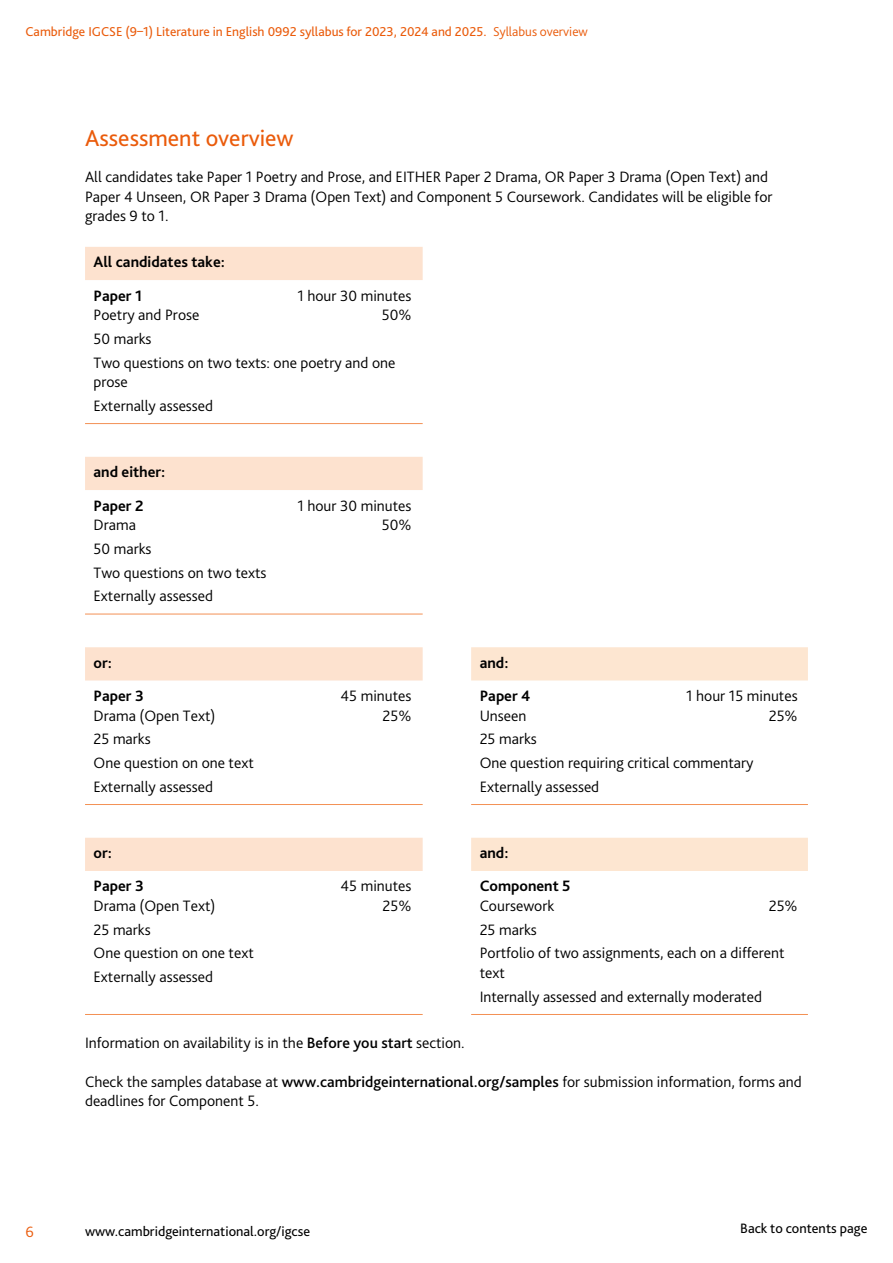
<style>
.page{position:relative;width:893px;height:1263px;background:#fff}
.page>*{position:absolute;margin:0;border:0;box-sizing:border-box;transform-origin:0 0}
.t1{font:24px "Bliss Pro";color:#ea5b0b}
.t2{font:300 15.75px/23.7px "Bliss Pro";color:#000}
.t3{font:700 15.75px/33.3px "Bliss Pro";color:#000}
.t4{font:300 15.75px "Bliss Pro";color:#ea5b0b}
.t5{font:14.25px "Bliss Pro";color:#000}
.t6{font:13.5px "Bliss Pro";color:#ea5b0b}
.s1{font-weight:300}
.s2{font-weight:500}
</style>
<div class="page">
<svg style="left:85px;top:247px;width:338px;height:624px"></svg>
<svg style="left:471px;top:647px;width:337px;height:224px"></svg>
<hr style="left:85px;top:423px;width:338px;height:1px;background:#f39154">
<hr style="left:85px;top:614px;width:338px;height:1px;background:#f39154">
<hr style="left:85px;top:804px;width:338px;height:1px;background:#f39154">
<hr style="left:85px;top:1014px;width:338px;height:1px;background:#f39154">
<hr style="left:471px;top:804px;width:337px;height:1px;background:#f39154">
<hr style="left:471px;top:1014px;width:337px;height:1px;background:#f39154">
<p class="t6" style="left:26px;top:23px;width:564px">Cambridge IGCSE (9–1) Literature in English 0992 syllabus for 2023, 2024 and 2025. <span class="s1">Syllabus overview</span></p>
<h1 class="t1" style="left:85px;top:123px;width:210px">Assessment overview</h1>
<p class="t2" style="left:85px;top:167px;width:689px;line-height:19.5px">All candidates take Paper 1 Poetry and Prose, and EITHER Paper 2 Drama, OR Paper 3 Drama (Open Text) and<br>Paper 4 Unseen, OR Paper 3 Drama (Open Text) and Component 5 Coursework. Candidates will be eligible for grades 9 to 1.</p>
<p class="t3" style="left:94px;top:245px;width:133px">All candidates take:<br>Paper 1</p>
<p class="t2" style="left:297px;top:283px;width:116px">1 hour 30 minutes</p>
<p class="t2" style="left:94px;top:303px;width:107px">Poetry and Prose</p>
<p class="t2" style="left:382px;top:303px;width:31px">50%</p>
<p class="t2" style="left:94px;top:327px;width:303px">50 marks<br>Two questions on two texts: one poetry and one</p>
<p class="t2" style="left:94px;top:370px;width:121px">prose<br>Externally assessed</p>
<p class="t3" style="left:94px;top:455px;width:73px">and either:<br>Paper 2</p>
<p class="t2" style="left:297px;top:493px;width:116px">1 hour 30 minutes</p>
<p class="t2" style="left:94px;top:513px;width:44px">Drama</p>
<p class="t2" style="left:382px;top:513px;width:31px">50%</p>
<p class="t2" style="left:94px;top:537px;width:175px">50 marks<br>Two questions on two texts<br>Externally assessed</p>
<p class="t3" style="left:94px;top:646px;width:20px">or:</p>
<p class="t3" style="left:480px;top:646px;width:30px">and:</p>
<p class="t3" style="left:94px;top:679px;width:52px">Paper 3</p>
<p class="t2" style="left:341px;top:684px;width:72px">45 minutes</p>
<p class="t2" style="left:94px;top:703px;width:123px">Drama (Open Text)</p>
<p class="t2" style="left:383px;top:703px;width:30px">25%</p>
<p class="t2" style="left:94px;top:727px;width:162px">25 marks<br>One question on one text<br>Externally assessed</p>
<p class="t3" style="left:480px;top:679px;width:52px">Paper 4</p>
<p class="t2" style="left:686px;top:684px;width:113px">1 hour 15 minutes</p>
<p class="t2" style="left:480px;top:703px;width:48px">Unseen</p>
<p class="t2" style="left:769px;top:703px;width:30px">25%</p>
<p class="t2" style="left:480px;top:727px;width:275px">25 marks<br>One question requiring critical commentary<br>Externally assessed</p>
<p class="t3" style="left:94px;top:836px;width:20px">or:</p>
<p class="t3" style="left:480px;top:836px;width:30px">and:</p>
<p class="t3" style="left:94px;top:869px;width:52px">Paper 3</p>
<p class="t2" style="left:341px;top:874px;width:72px">45 minutes</p>
<p class="t2" style="left:94px;top:894px;width:123px">Drama (Open Text)</p>
<p class="t2" style="left:383px;top:894px;width:30px">25%</p>
<p class="t2" style="left:94px;top:917px;width:162px">25 marks<br>One question on one text<br>Externally assessed</p>
<p class="t3" style="left:480px;top:869px;width:92px">Component 5</p>
<p class="t2" style="left:480px;top:894px;width:76px">Coursework</p>
<p class="t2" style="left:769px;top:894px;width:30px">25%</p>
<p class="t2" style="left:480px;top:917px;width:306px">25 marks<br>Portfolio of two assignments, each on a different</p>
<p class="t2" style="left:480px;top:961px;width:284px">text<br>Internally assessed and externally moderated</p>
<p class="t2" style="left:85px;top:1030px;width:381px">Information on availability is in the <span class="s2">Before you start</span> section.</p>
<p class="t2" style="left:85px;top:1072px;width:718px;line-height:19.5px">Check the samples database at <span class="s2">www.cambridgeinternational.org/samples</span> for submission information, forms and deadlines for Component 5.</p>
<p class="t4" style="left:26px;top:1222px;width:10px">6</p>
<p class="t5" style="left:85px;top:1222px;width:227px">www.cambridgeinternational.org/igcse</p>
<p class="t5" style="left:740px;top:1219px;width:129px">Back to contents page</p>
</div>
